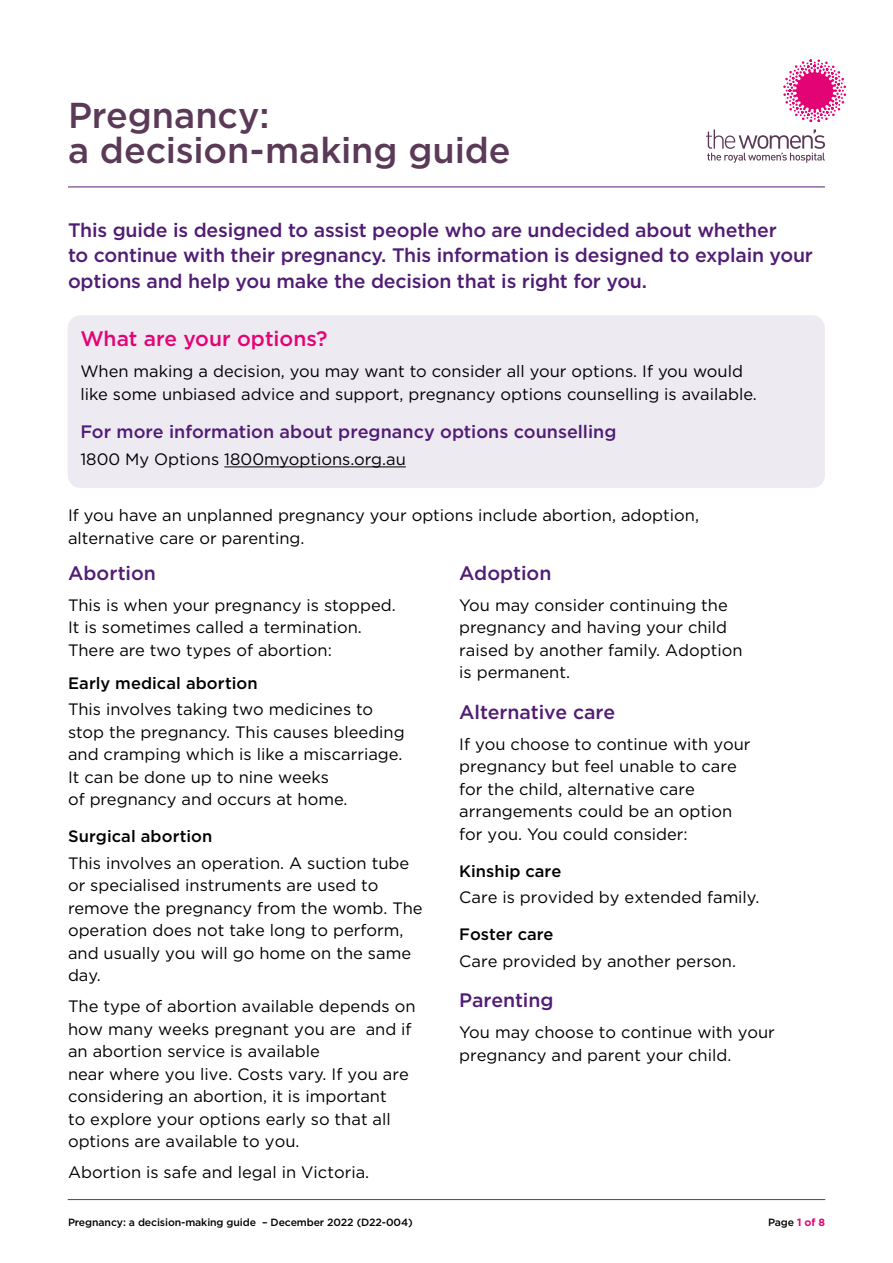
<style>
.page{position:relative;width:893px;height:1263px;background:#fff}
.page>*{position:absolute;margin:0;border:0;box-sizing:border-box;transform-origin:0 0}
.t1{font:500 36px/34.5px "Gotham";letter-spacing:-.005em;color:#5b3a57}
.t2{font:500 21px "Gotham";color:#e40375}
.t3{font:500 19.5px/25.5px "Gotham";letter-spacing:-.01em;color:#511c74}
.t4{font:500 18px "Gotham";color:#511c74}
.t5{font:16.5px/22.5px "Gotham";color:#000}
.t6{font:500 16.5px "Gotham";color:#000}
.t7{font:500 10.5px "Gotham";letter-spacing:-.01em;color:#000}
.s1{font-weight:700;color:#e40375}
</style>
<div class="page">
<hr style="left:68px;top:1199px;width:757px;height:1px;background:#5b3a57">
<hr style="left:68px;top:187px;width:757px;height:1px;background:#511c74">
<svg style="left:706px;top:129px;width:119px;height:34px"></svg>
<svg style="left:783px;top:59px;width:63px;height:63px"></svg>
<div style="left:68px;top:315px;width:757px;height:173px;background:#edeaf2;border-radius:13px"></div>
<hr style="left:224px;top:466px;width:182px;height:1px;background:#000">
<h1 class="t1" style="left:68px;top:98px;width:444px">Pregnancy:<br>a decision-making guide</h1>
<p class="t3" style="left:68px;top:217px;width:746px">This guide is designed to assist people who are undecided about whether<br>to continue with their pregnancy. This information is designed to explain your options and help you make the decision that is right for you.</p>
<p class="t2" style="left:80px;top:325px;width:249px">What are your options?</p>
<p class="t5" style="left:80px;top:360px;width:678px">When making a decision, you may want to consider all your options. If you would like some unbiased advice and support, pregnancy options counselling is available.</p>
<p class="t4" style="left:80px;top:420px;width:537px">For more information about pregnancy options counselling</p>
<p class="t5" style="left:80px;top:448px;width:327px">1800 My Options 1800myoptions.org.au</p>
<p class="t5" style="left:68px;top:504px;width:632px">If you have an unplanned pregnancy your options include abortion, adoption, alternative care or parenting.</p>
<p class="t3" style="left:68px;top:560px;width:89px">Abortion</p>
<p class="t5" style="left:68px;top:593px;width:329px">This is when your pregnancy is stopped.<br>It is sometimes called a termination.<br>There are two types of abortion:</p>
<p class="t6" style="left:68px;top:672px;width:191px">Early medical abortion</p>
<p class="t5" style="left:68px;top:698px;width:338px">This involves taking two medicines to stop the pregnancy. This causes bleeding and cramping which is like a miscarriage.<br>It can be done up to nine weeks<br>of pregnancy and occurs at home.</p>
<p class="t6" style="left:68px;top:825px;width:146px">Surgical abortion</p>
<p class="t5" style="left:68px;top:851px;width:356px">This involves an operation. A suction tube or specialised instruments are used to remove the pregnancy from the womb. The operation does not take long to perform, and usually you will go home on the same day.</p>
<p class="t5" style="left:68px;top:995px;width:349px">The type of abortion available depends on how many weeks pregnant you are and if an abortion service is available<br>near where you live. Costs vary. If you are considering an abortion, it is important<br>to explore your options early so that all options are available to you.</p>
<p class="t5" style="left:68px;top:1161px;width:303px">Abortion is safe and legal in Victoria.</p>
<p class="t3" style="left:459px;top:560px;width:94px">Adoption</p>
<p class="t5" style="left:459px;top:593px;width:285px">You may consider continuing the pregnancy and having your child raised by another family. Adoption is permanent.</p>
<p class="t3" style="left:459px;top:699px;width:158px">Alternative care</p>
<p class="t5" style="left:459px;top:732px;width:293px">If you choose to continue with your pregnancy but feel unable to care for the child, alternative care arrangements could be an option for you. You could consider:</p>
<p class="t6" style="left:459px;top:860px;width:104px">Kinship care</p>
<p class="t5" style="left:459px;top:886px;width:302px">Care is provided by extended family.</p>
<p class="t6" style="left:459px;top:924px;width:96px">Foster care</p>
<p class="t5" style="left:459px;top:949px;width:278px">Care provided by another person.</p>
<p class="t3" style="left:459px;top:987px;width:96px">Parenting</p>
<p class="t5" style="left:459px;top:1021px;width:317px">You may choose to continue with your pregnancy and parent your child.</p>
<p class="t7" style="left:68px;top:1215px;width:346px">Pregnancy: a decision-making guide – December 2022 (D22-004)</p>
<p class="t7" style="left:768px;top:1215px;width:58px">Page <span class="s1">1 of 8</span></p>
</div>
